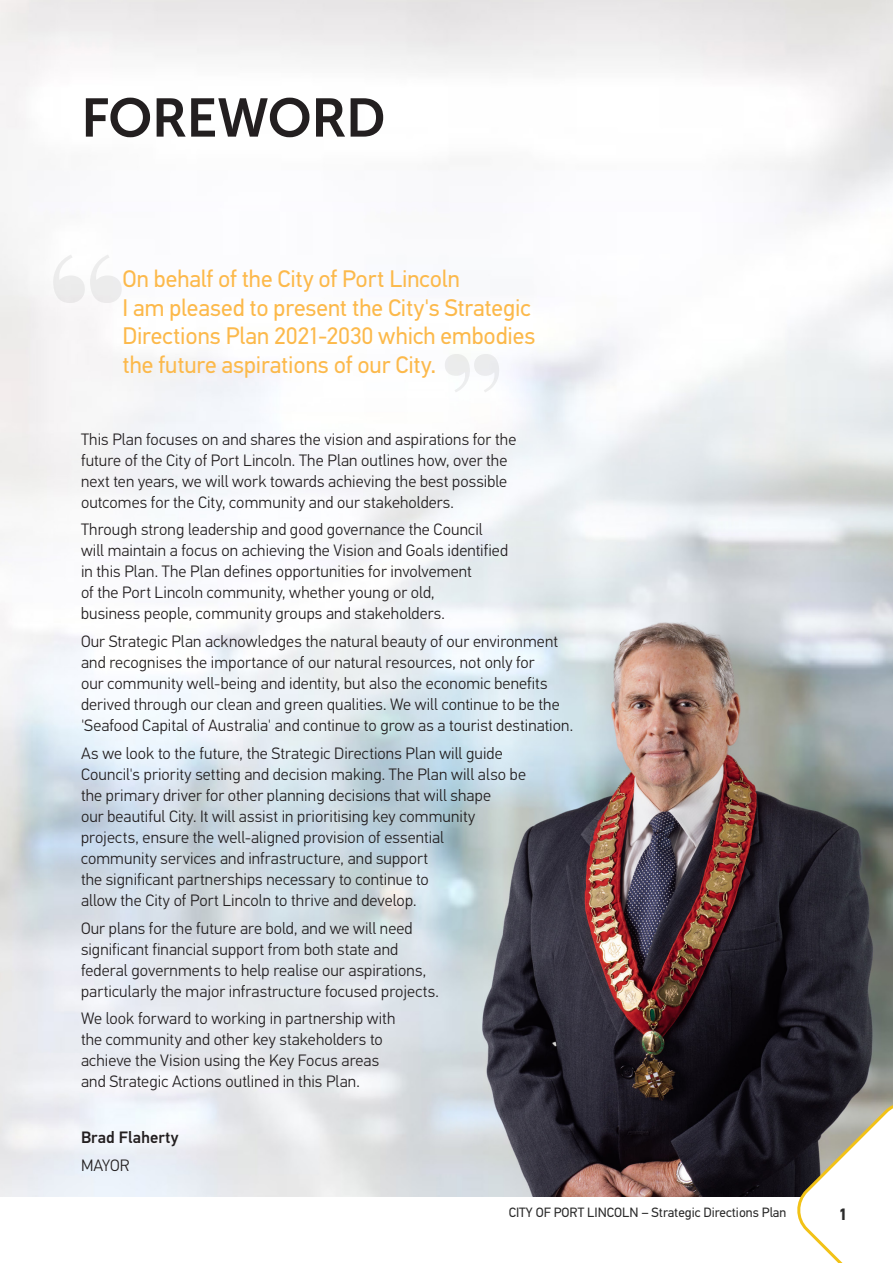
<style>
.page{position:relative;width:893px;height:1263px;background:#fff}
.page>*{position:absolute;margin:0;border:0;box-sizing:border-box;transform-origin:0 0}
.t1{font:54px "Museo Sans W01 700";letter-spacing:-.02em;color:#231f20}
.quote{font:24px/28.8px "PFDIN Text Pro";letter-spacing:-.005em;color:#fcb94b}
.body{font:300 16.5px/21px "PFDIN Text Pro";letter-spacing:.005em;color:#231f20}
.body-2{font:500 16.5px "PFDIN Text Pro";letter-spacing:.015em;color:#231f20}
.t2{font:700 16.5px "PFDIN Text Pro";color:#2a2a2a}
.t3{font:13.5px "PFDIN Text Pro";color:#2a2a2a}
</style>
<div class="page">
<img style="left:0;top:0;width:893px;height:1197px">
<svg style="left:53px;top:254px;width:69px;height:49px"></svg>
<svg style="left:445px;top:354px;width:54px;height:39px"></svg>
<svg style="left:792px;top:1101px;width:101px;height:162px"></svg>
<p class="t1" style="left:81px;top:88px;width:306px">FOREWORD</p>
<p class="quote" style="left:123px;top:264px;width:414px">On behalf of the City of Port Lincoln<br>I am pleased to present the City's Strategic Directions Plan 2021-2030 which embodies the future aspirations of our City.</p>
<p class="body" style="left:81px;top:429px;width:437px">This Plan focuses on and shares the vision and aspirations for the future of the City of Port Lincoln. The Plan outlines how, over the next ten years, we will work towards achieving the best possible outcomes for the City, community and our stakeholders.</p>
<p class="body" style="left:81px;top:519px;width:429px">Through strong leadership and good governance the Council will maintain a focus on achieving the Vision and Goals identified in this Plan. The Plan defines opportunities for involvement<br>of the Port Lincoln community, whether young or old,<br>business people, community groups and stakeholders.</p>
<p class="body" style="left:81px;top:631px;width:494px">Our Strategic Plan acknowledges the natural beauty of our environment and recognises the importance of our natural resources, not only for<br>our community well-being and identity, but also the economic benefits derived through our clean and green qualities. We will continue to be the 'Seafood Capital of Australia' and continue to grow as a tourist destination.</p>
<p class="body" style="left:81px;top:743px;width:446px">As we look to the future, the Strategic Directions Plan will guide Council's priority setting and decision making. The Plan will also be the primary driver for other planning decisions that will shape<br>our beautiful City. It will assist in prioritising key community projects, ensure the well-aligned provision of essential<br>community services and infrastructure, and support<br>the significant partnerships necessary to continue to<br>allow the City of Port Lincoln to thrive and develop.</p>
<p class="body" style="left:81px;top:918px;width:359px">Our plans for the future are bold, and we will need significant financial support from both state and federal governments to help realise our aspirations, particularly the major infrastructure focused projects.</p>
<p class="body" style="left:81px;top:1008px;width:316px">We look forward to working in partnership with the community and other key stakeholders to achieve the Vision using the Key Focus areas and Strategic Actions outlined in this Plan.</p>
<p class="body-2" style="left:81px;top:1127px;width:99px">Brad Flaherty</p>
<p class="body" style="left:81px;top:1155px;width:50px">MAYOR</p>
<p class="t3" style="left:509px;top:1205px;width:279px">CITY OF PORT LINCOLN – Strategic Directions Plan</p>
<p class="t2" style="left:838px;top:1204px;width:11px">1</p>
</div>
